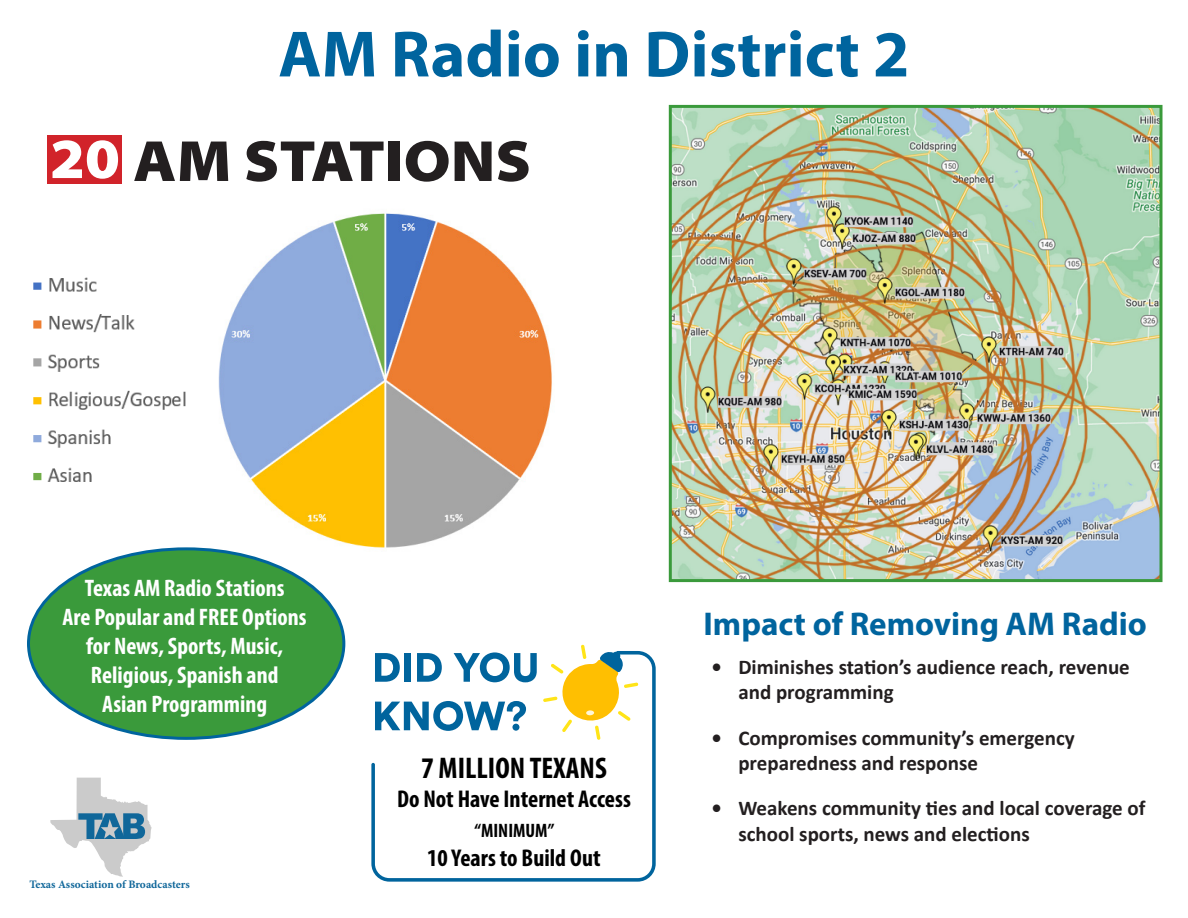
<style>
.page{position:relative;width:1188px;height:918px;background:#fff}
.page>*{position:absolute;margin:0;border:0;box-sizing:border-box;transform-origin:0 0}
.t1{font:700 66px "Myriad Pro";color:#00649e}
.t2{font:58.5px "Myriad Variable Concept";color:#231f20}
.t3{font:57px "Myriad Variable Concept";color:#fff}
.t4{font:700 33px "Myriad Pro";color:#00649e}
.t5{font:30px "Myriad Variable Concept";color:#000}
.t6{font:24.3px "Myriad Variable Concept";color:#000}
.t7{font:24px/28.8px "Myriad Variable Concept";color:#fff;text-align:center}
.t8{font:700 21px/25.2px "Calibri";color:#231f20}
.t9{font:19.5px "Myriad Variable Concept";color:#000}
.t10{font:700 11.4px "Minion Pro";color:#10679a}
</style>
<div class="page">
<svg style="left:50px;top:778px;width:101px;height:99px"></svg>
<img style="left:33px;top:277px;width:153px;height:205px">
<div style="left:48px;top:135px;width:74px;height:49px;background:#d1232a"></div>
<img style="left:673px;top:109px;width:485px;height:469px">
<div style="left:669px;top:105px;width:493px;height:477px;border:3px solid #3a9a3b"></div>
<img style="left:214px;top:213px;width:338px;height:343px">
<div style="left:28px;top:549px;width:316px;height:189px;background:#3a9a3b;border-radius:50%"></div>
<svg style="left:371px;top:651px;width:285px;height:231px"></svg>
<svg style="left:543px;top:645px;width:95px;height:95px"></svg>
<p class="t1" style="left:278px;top:11px;width:633px">AM Radio in District 2</p>
<p class="t3" style="left:50px;top:126px;width:72px">20</p>
<p class="t2" style="left:133px;top:127px;width:399px">AM STATIONS</p>
<p class="t7" style="left:85px;top:574px;width:202px">Texas AM Radio Stations</p>
<p class="t7" style="left:63px;top:603px;width:246px">Are Popular and FREE Options for News, Sports, Music,<br>Religious, Spanish and<br>Asian Programming</p>
<p class="t10" style="left:29px;top:876px;width:162px">Texas Association of Broadcasters</p>
<p class="t5" style="left:421px;top:751px;width:187px">7 MILLION TEXANS</p>
<p class="t6" style="left:397px;top:785px;width:235px">Do Not Have Internet Access</p>
<p class="t9" style="left:474px;top:819px;width:81px">“MINIMUM”</p>
<p class="t6" style="left:427px;top:843px;width:175px">10 Years to Build Out</p>
<h3 class="t4" style="left:703px;top:602px;width:445px">Impact of Removing AM Radio</h3>
<p class="t8" style="left:738px;top:654px;width:393px;text-indent:-27px">• Diminishes station’s audience reach, revenue and programming</p>
<p class="t8" style="left:738px;top:725px;width:338px;text-indent:-27px">• Compromises community’s emergency preparedness and response</p>
<p class="t8" style="left:738px;top:795px;width:409px;text-indent:-27px">• Weakens community ties and local coverage of school sports, news and elections</p>
</div>
